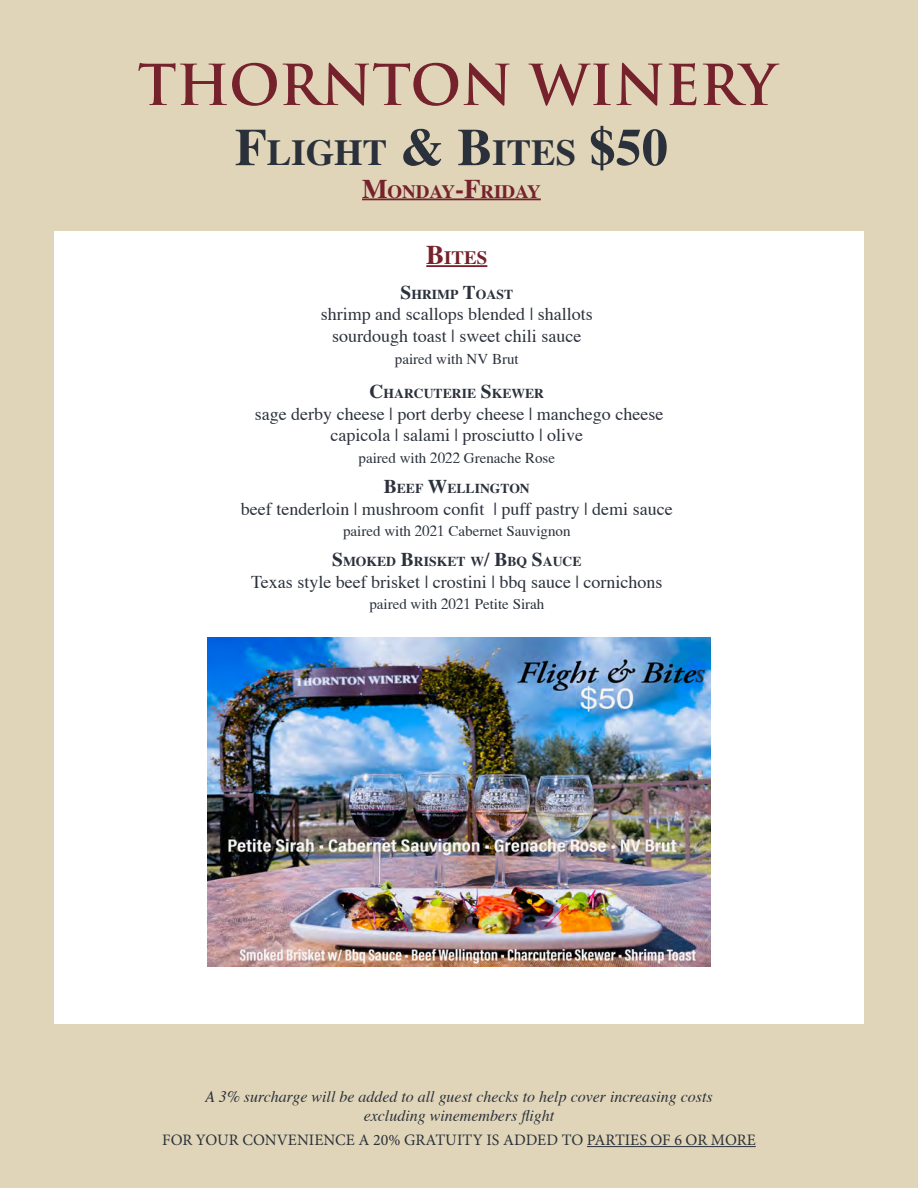
<style>
.page{position:relative;width:918px;height:1188px;background:#e0d5b9}
.page>*{position:absolute;margin:0;border:0;box-sizing:border-box;transform-origin:0 0}
.t1{font:700 36.75px "Times CE";color:#2b313b}
.t2{font:italic 27px "Times CY Bold";color:#2b303a}
.t3{font:700 18.9px "Times CE";color:#75222c}
.t4{font:18px/21.6px "Times CE";color:#2b313b;text-align:center}
.t5{font:italic 15.9px/19.2px "Times";color:#2b313b;text-align:center}
.t6{font:15.9px "Minion Pro";color:#2b313b}
.t7{font:15px "Times CY";color:#2b313b}
.t8{font:700 13.65px "Times CE";color:#2b313b}
.s1{font-size:52.5px}
.s2{font-size:27px}
.s3{font-size:19.5px}
</style>
<div class="page">
<div style="left:54px;top:231px;width:810px;height:793px;background:#fff"></div>
<svg style="left:138px;top:63px;width:642px;height:43px"></svg>
<hr style="left:426px;top:265px;width:61px;height:2px;background:#75222c">
<hr style="left:362px;top:198px;width:179px;height:2px;background:#75222c">
<hr style="left:587px;top:1146px;width:169px;height:1px;background:#2b313b">
<img style="left:207px;top:637px;width:504px;height:330px">
<h1 class="t1" style="left:235px;top:128px;width:435px"><span class="s1">F</span>LIGHT <span class="s1">&amp; B</span>ITES <span class="s1">$50</span></h1>
<p class="t3" style="left:362px;top:179px;width:180px"><span class="s2">M</span>ONDAY<span class="s2">-F</span>RIDAY</p>
<p class="t3" style="left:426px;top:245px;width:63px"><span class="s2">B</span>ITES</p>
<p class="t8" style="left:401px;top:285px;width:114px"><span class="s3">S</span>HRIMP <span class="s3">T</span>OAST</p>
<p class="t4" style="left:321px;top:305px;width:274px">shrimp and scallops blended | shallots sourdough toast | sweet chili sauce</p>
<p class="t7" style="left:395px;top:350px;width:125px">paired with NV Brut</p>
<p class="t8" style="left:370px;top:384px;width:176px"><span class="s3">C</span>HARCUTERIE <span class="s3">S</span>KEWER</p>
<p class="t4" style="left:255px;top:404px;width:410px">sage derby cheese | port derby cheese | manchego cheese capicola | salami | prosciutto | olive</p>
<p class="t7" style="left:359px;top:449px;width:198px">paired with 2022 Grenache Rose</p>
<p class="t8" style="left:384px;top:479px;width:148px"><span class="s3">B</span>EEF <span class="s3">W</span>ELLINGTON</p>
<p class="t4" style="left:241px;top:499px;width:433px">beef tenderloin | mushroom confit | puff pastry | demi sauce</p>
<p class="t7" style="left:343px;top:522px;width:229px">paired with 2021 Cabernet Sauvignon</p>
<p class="t8" style="left:332px;top:552px;width:251px"><span class="s3">S</span>MOKED <span class="s3">B</span>RISKET W<span class="s3">/ B</span>BQ <span class="s3">S</span>AUCE</p>
<p class="t4" style="left:251px;top:572px;width:413px">Texas style beef brisket | crostini | bbq sauce | cornichons</p>
<p class="t7" style="left:369px;top:596px;width:176px">paired with 2021 Petite Sirah</p>
<h2 class="t2" style="left:695px;top:657px;width:12px">s</h2>
<p class="t5" style="left:205px;top:1086px;width:509px">A 3% surcharge will be added to all guest checks to help cover increasing costs excluding winemembers flight</p>
<p class="t6" style="left:162px;top:1129px;width:595px">FOR YOUR CONVENIENCE A 20% GRATUITY IS ADDED TO PARTIES OF 6 OR MORE</p>
</div>
